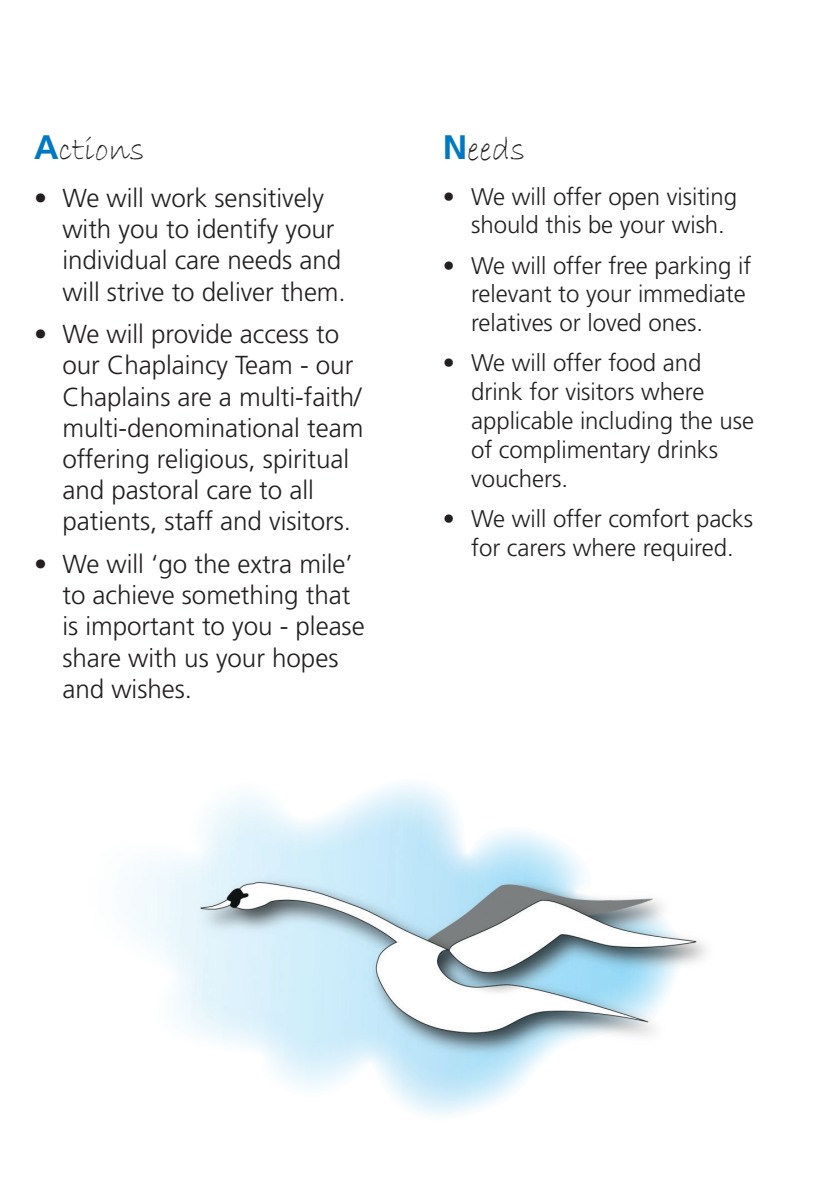
<style>
.page{position:relative;width:840px;height:1191px;background:#fff}
.page>*{position:absolute;margin:0;border:0;box-sizing:border-box;transform-origin:0 0}
.t1{font:34px "Bradley Hand ITC";color:#231f20}
.t2{font:300 26px/31.2px "Frutiger LT Std";color:#231f20}
.t3{font:300 24px/28.8px "Frutiger LT Std";color:#231f20}
.s1{font-family:"Frutiger LT Std";font-weight:700;color:#0079c2}
</style>
<div class="page">
<img style="left:129px;top:784px;width:577px;height:332px">
<h1 class="t1" style="left:34px;top:128px;width:112px"><span class="s1">A</span>ctions</h1>
<p class="t2" style="left:62px;top:183px;width:285px;text-indent:-28px">• We will work sensitively with you to identify your individual care needs and will strive to deliver them.</p>
<p class="t2" style="left:62px;top:319px;width:302px;text-indent:-28px">• We will provide access to our Chaplaincy Team - our<br>Chaplains are a multi-faith/ multi-denominational team offering religious, spiritual and pastoral care to all patients, staff and visitors.</p>
<p class="t2" style="left:62px;top:549px;width:303px;text-indent:-28px">• We will ‘go the extra mile’ to achieve something that is important to you - please share with us your hopes and wishes.</p>
<h1 class="t1" style="left:442px;top:128px;width:84px"><span class="s1">N</span>eeds</h1>
<p class="t3" style="left:471px;top:182px;width:267px;text-indent:-28px">• We will offer open visiting should this be your wish.</p>
<p class="t3" style="left:471px;top:251px;width:282px;text-indent:-28px">• We will offer free parking if relevant to your immediate relatives or loved ones.</p>
<p class="t3" style="left:471px;top:349px;width:284px;text-indent:-28px">• We will offer food and drink for visitors where applicable including the use of complimentary drinks vouchers.</p>
<p class="t3" style="left:442px;top:504px;width:312px;text-align:center">• We will offer comfort packs for carers where required.</p>
</div>
